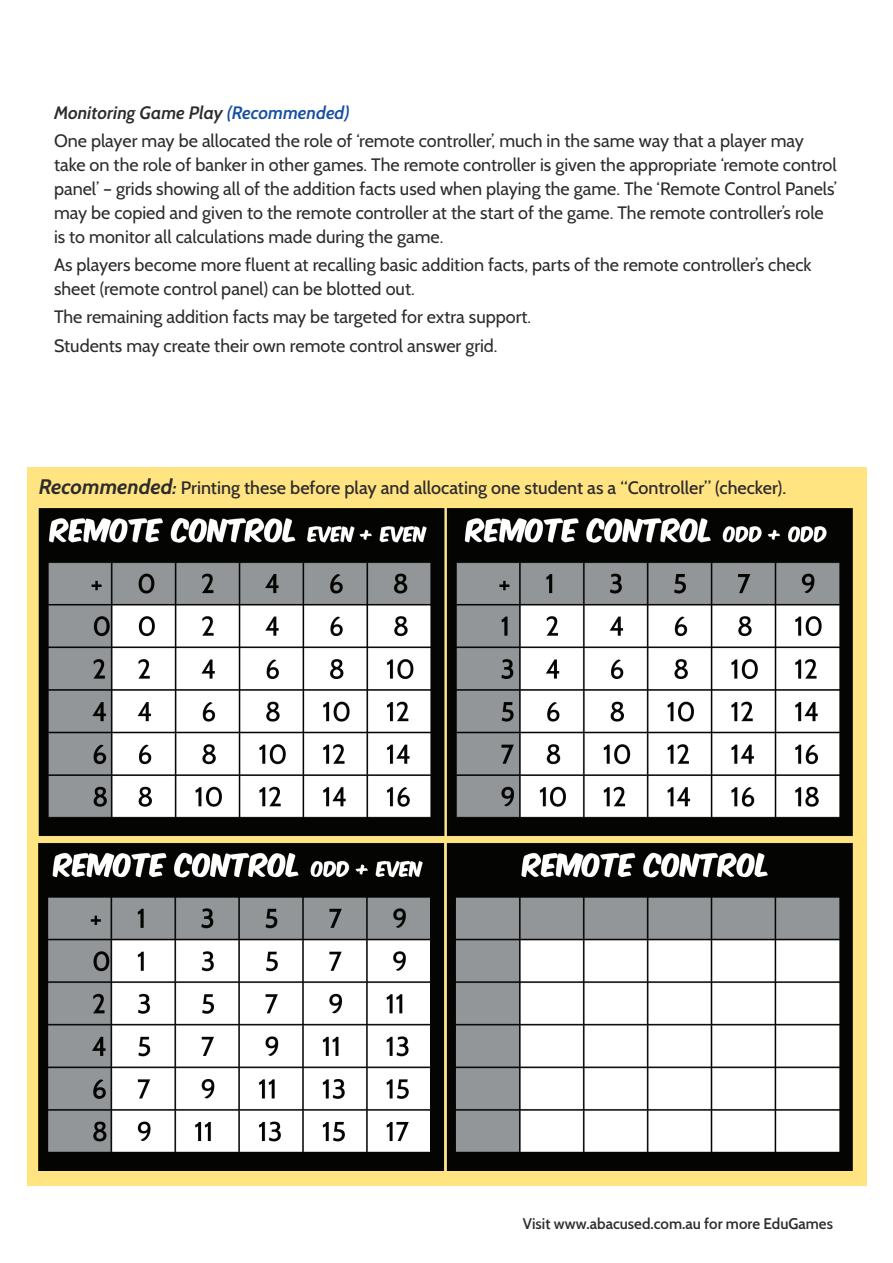
<style>
.page{position:relative;width:893px;height:1263px;background:#fff}
.page>*{position:absolute;margin:0;border:0;box-sizing:border-box;transform-origin:0 0}
.t1{font:18px/24px "Cabin";color:#2e2b2c}
.t2{font:500 18px "Cabin";color:#2e2b2c}
.t3{font:600 15px "Cabin";color:#302d2e}
.s1{font-weight:600;font-style:italic}
.s2{font-weight:600;font-style:italic;color:#1750a2}
.s3{font-weight:700;font-style:italic;font-size:21px}
.s4{font-weight:700;font-style:italic}
</style>
<div class="page">
<div style="left:27px;top:467px;width:839px;height:719px;background:#ffe481"></div>
<img style="left:39px;top:508px;width:813px;height:662px">
<p class="t1" style="left:54px;top:98px;width:751px;line-height:28.2px"><span class="s1">Monitoring Game Play</span> <span class="s2">(Recommended)<br></span>One player may be allocated the role of ‘remote controller’, much in the same way that a player may</p>
<p class="t1" style="left:54px;top:152px;width:784px">take on the role of banker in other games. The remote controller is given the appropriate ‘remote control panel’ – grids showing all of the addition facts used when playing the game. The ‘Remote Control Panels’ may be copied and given to the remote controller at the start of the game. The remote controller’s role is to monitor all calculations made during the game.</p>
<p class="t1" style="left:54px;top:253px;width:759px">As players become more fluent at recalling basic addition facts, parts of the remote controller’s check sheet (remote control panel) can be blotted out.</p>
<p class="t1" style="left:54px;top:303px;width:479px;line-height:28.2px">The remaining addition facts may be targeted for extra support.<br>Students may create their own remote control answer grid.</p>
<p class="t2" style="left:39px;top:476px;width:749px"><span class="s3">Recommended</span><span class="s4">:</span> Printing these before play and allocating one student as a “Controller” (checker).</p>
<p class="t3" style="left:523px;top:1212px;width:311px">Visit www.abacused.com.au for more EduGames</p>
</div>
